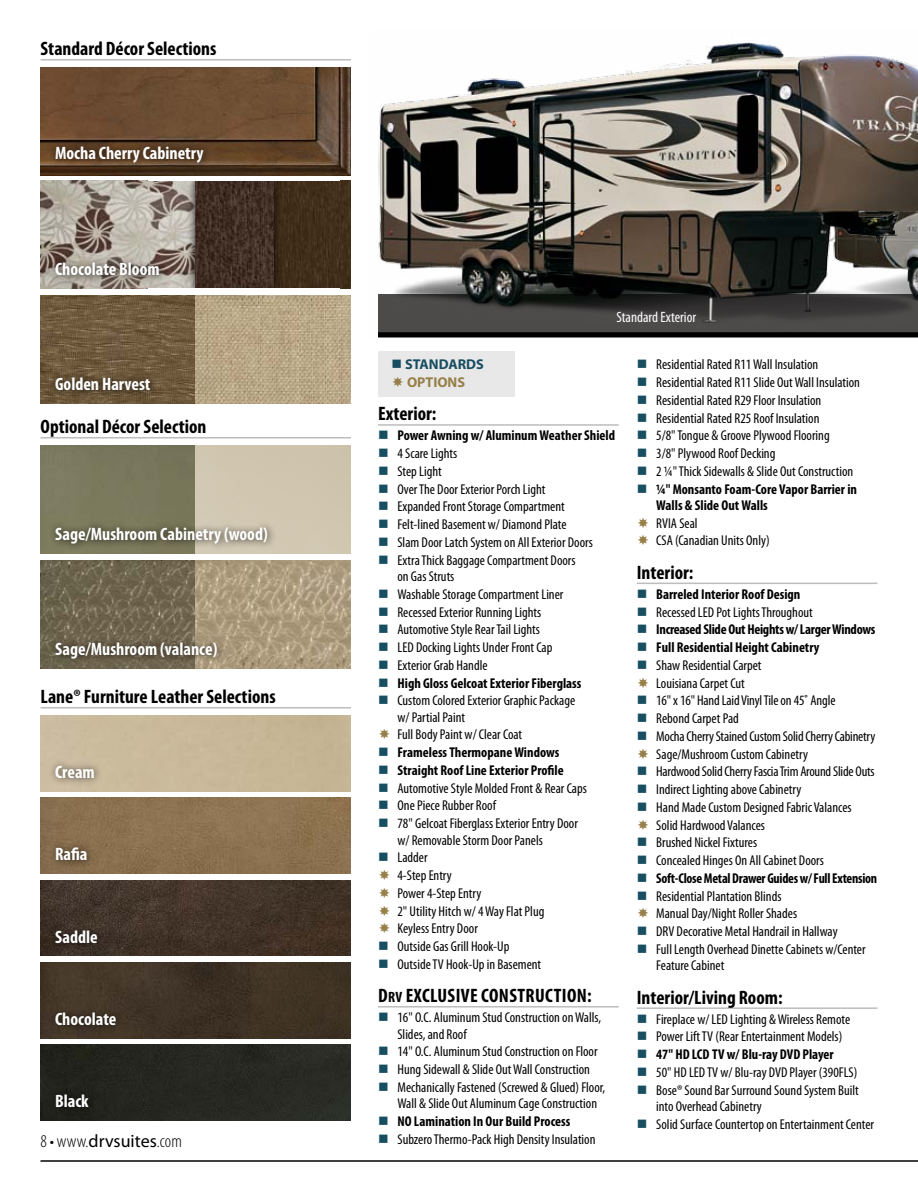
<style>
.page{position:relative;width:918px;height:1188px;background:#fff}
.page>*{position:absolute;margin:0;border:0;box-sizing:border-box;transform-origin:0 0}
.t1{font:700 condensed 19.5px "Myriad Pro";color:#000}
.t2{font:700 condensed 18px "Myriad Pro";color:#fff}
.t3{font:300 condensed 18px "Myriad Pro";letter-spacing:.01em;color:#000}
.t4{font:condensed 15px "Myriad Pro";color:#fff}
.t5{font:condensed 14.25px/17.7px "Myriad Pro";color:#000}
.t6{font:700 condensed 14.25px/17.7px "Myriad Pro";color:#000}
.t7{font:700 condensed 14.25px "Myriad Pro";letter-spacing:-.02em;color:#000}
.t8{font:700 14.25px "Myriad Pro";color:#184e62}
.t9{font:700 14.25px "Myriad Pro";color:#967f48}
.s1{font-weight:400;font-stretch:normal}
.s2{font-size:15px}
</style>
<div class="page">
<hr style="left:40px;top:1160px;width:878px;height:2px;background:#000">
<img style="left:40px;top:181px;width:311px;height:108px">
<div style="left:48px;top:256px;width:119px;height:28px;background:#000;opacity:.75"></div>
<svg style="left:186px;top:181px;width:97px;height:108px;background:#63574b"></svg>
<img style="left:196px;top:181px;width:77px;height:108px">
<svg style="left:148px;top:295px;width:191px;height:1px"></svg>
<img style="left:40px;top:963px;width:311px;height:75px">
<div style="left:48px;top:1006px;width:76px;height:28px;background:#000;opacity:.75"></div>
<img style="left:40px;top:446px;width:311px;height:108px">
<img style="left:40px;top:560px;width:311px;height:108px">
<img style="left:40px;top:296px;width:311px;height:108px">
<div style="left:49px;top:520px;width:227px;height:32px;background:#000;opacity:.75"></div>
<img style="left:40px;top:68px;width:311px;height:108px">
<img style="left:40px;top:798px;width:311px;height:75px">
<img style="left:41px;top:880px;width:310px;height:76px">
<div style="left:40px;top:1045px;width:311px;height:75px;background:#272822"></div>
<div style="left:49px;top:140px;width:163px;height:31px;background:#000;opacity:.75"></div>
<div style="left:48px;top:371px;width:110px;height:28px;background:#000;opacity:.75"></div>
<div style="left:49px;top:635px;width:176px;height:32px;background:#000;opacity:.75"></div>
<div style="left:48px;top:759px;width:55px;height:28px;background:#000;opacity:.75"></div>
<div style="left:49px;top:840px;width:46px;height:29px;background:#000;opacity:.75"></div>
<div style="left:49px;top:923px;width:56px;height:28px;background:#000;opacity:.75"></div>
<div style="left:49px;top:1087px;width:48px;height:29px;background:#1d1e18"></div>
<div style="left:378px;top:351px;width:136px;height:45px;background:#e9e8e8"></div>
<hr style="left:378px;top:424px;width:241px;height:2px;background:#bebdbd">
<hr style="left:378px;top:1006px;width:241px;height:2px;background:#bebdbd">
<hr style="left:637px;top:583px;width:241px;height:1px;background:#bebdbd">
<hr style="left:637px;top:1007px;width:241px;height:2px;background:#bebdbd">
<img style="left:378px;top:42px;width:540px;height:296px">
<hr style="left:40px;top:59px;width:311px;height:2px;background:#bebdbd">
<hr style="left:40px;top:437px;width:311px;height:2px;background:#bebdbd">
<hr style="left:40px;top:707px;width:311px;height:2px;background:#bebdbd">
<h1 class="t1" style="left:40px;top:36px;width:178px">Standard Décor Selections</h1>
<p class="t2" style="left:55px;top:142px;width:150px">Mocha Cherry Cabinetry</p>
<p class="t2" style="left:55px;top:258px;width:106px">Chocolate Bloom</p>
<p class="t2" style="left:55px;top:373px;width:97px">Golden Harvest</p>
<h1 class="t1" style="left:40px;top:414px;width:167px">Optional Décor Selection</h1>
<p class="t2" style="left:55px;top:523px;width:214px">Sage/Mushroom Cabinetry (wood)</p>
<p class="t2" style="left:55px;top:638px;width:164px">Sage/Mushroom (valance)</p>
<h1 class="t1" style="left:40px;top:684px;width:237px">Lane® Furniture Leather Selections</h1>
<p class="t2" style="left:55px;top:761px;width:41px">Cream</p>
<p class="t2" style="left:55px;top:843px;width:34px">Rafia</p>
<p class="t2" style="left:55px;top:925px;width:44px">Saddle</p>
<p class="t2" style="left:55px;top:1008px;width:63px">Chocolate</p>
<p class="t2" style="left:55px;top:1090px;width:35px">Black</p>
<p class="t3" style="left:40px;top:1131px;width:143px">8 • www.<span class="s1">drvsuites</span>.com</p>
<p class="t4" style="left:616px;top:308px;width:81px">Standard Exterior</p>
<p class="t8" style="left:405px;top:355px;width:80px">STANDARDS</p>
<p class="t9" style="left:407px;top:373px;width:60px">OPTIONS</p>
<h1 class="t1" style="left:378px;top:402px;width:60px">Exterior:</h1>
<p class="t6" style="left:397px;top:427px;width:219px">Power Awning w/ Aluminum Weather Shield</p>
<p class="t5" style="left:397px;top:444px;width:197px">4 Scare Lights<br>Step Light<br>Over The Door Exterior Porch Light<br>Expanded Front Storage Compartment<br>Felt-lined Basement w/ Diamond Plate<br>Slam Door Latch System on All Exterior Doors<br>Extra Thick Baggage Compartment Doors</p>
<p class="t5" style="left:397px;top:567px;width:167px">on Gas Struts<br>Washable Storage Compartment Liner<br>Recessed Exterior Running Lights<br>Automotive Style Rear Tail Lights<br>LED Docking Lights Under Front Cap<br>Exterior Grab Handle</p>
<p class="t6" style="left:397px;top:674px;width:186px">High Gloss Gelcoat Exterior Fiberglass</p>
<p class="t5" style="left:397px;top:692px;width:179px;line-height:16.4px">Custom Colored Exterior Graphic Package w/ Partial Paint</p>
<p class="t5" style="left:398px;top:726px;width:126px">Full Body Paint w/ Clear Coat</p>
<p class="t6" style="left:397px;top:743px;width:168px">Frameless Thermopane Windows<br>Straight Roof Line Exterior Profile</p>
<p class="t5" style="left:397px;top:779px;width:191px">Automotive Style Molded Front &amp; Rear Caps<br>One Piece Rubber Roof<br>78" Gelcoat Fiberglass Exterior Entry Door</p>
<p class="t5" style="left:397px;top:831px;width:148px">w/ Removable Storm Door Panels<br>Ladder<br>4-Step Entry<br>Power 4-Step Entry<br>2" Utility Hitch w/ 4 Way Flat Plug<br>Keyless Entry Door<br>Outside Gas Grill Hook-Up<br>Outside TV Hook-Up in Basement</p>
<h1 class="t1" style="left:378px;top:983px;width:121px">D<span class="s2">RV</span> Exclusive Constr</h1>
<h1 class="t1" style="left:535px;top:983px;width:20px">uction</h1>
<h1 class="t1" style="left:587px;top:983px;width:6px">:</h1>
<p class="t5" style="left:397px;top:1009px;width:205px;line-height:16.4px">16" O.C. Aluminum Stud Construction on Walls,<br>Slides, and Roof</p>
<p class="t5" style="left:397px;top:1043px;width:209px">14" O.C. Aluminum Stud Construction on Floor<br>Hung Sidewall &amp; Slide Out Wall Construction<br>Mechanically Fastened (Screwed &amp; Glued) Floor,</p>
<p class="t5" style="left:397px;top:1094px;width:201px">Wall &amp; Slide Out Aluminum Cage Construction</p>
<p class="t6" style="left:397px;top:1112px;width:174px">NO Lamination In Our Build Process</p>
<p class="t5" style="left:397px;top:1130px;width:200px">Subzero Thermo-Pack High Density Insulation</p>
<p class="t5" style="left:656px;top:356px;width:205px">Residential Rated R11 Wall Insulation Residential Rated R11 Slide Out Wall Insulation Residential Rated R29 Floor Insulation Residential Rated R25 Roof Insulation<br>5/8" Tongue &amp; Groove Plywood Flooring<br>3/8" Plywood Roof Decking<br>2 ¼" Thick Sidewalls &amp; Slide Out Construction</p>
<p class="t6" style="left:656px;top:480px;width:202px;line-height:16.4px">¼" Monsanto Foam-Core Vapor Barrier in<br>Walls &amp; Slide Out Walls</p>
<p class="t5" style="left:656px;top:514px;width:115px">RVIA Seal<br>CSA (Canadian Units Only)</p>
<h1 class="t1" style="left:637px;top:560px;width:58px">Interior:</h1>
<p class="t6" style="left:656px;top:585px;width:146px">Barreled Interior Roof Design</p>
<p class="t5" style="left:656px;top:603px;width:158px">Recessed LED Pot Lights Throughout</p>
<p class="t6" style="left:656px;top:620px;width:221px">Increased Slide Out Heights w/ Larger Windows<br>Full Residential Height Cabinetry</p>
<p class="t5" style="left:656px;top:656px;width:221px">Shaw Residential Carpet<br>Louisiana Carpet Cut<br>16" x 16" Hand Laid Vinyl Tile on 45˚ Angle<br>Rebond Carpet Pad<br>Mocha Cherry Stained Custom Solid Cherry Cabinetry Sage/Mushroom Custom Cabinetry<br>Hardwood Solid Cherry Fascia Trim Around Slide Outs Indirect Lighting above Cabinetry<br>Hand Made Custom Designed Fabric Valances Solid Hardwood Valances<br>Brushed Nickel Fixtures<br>Concealed Hinges On All Cabinet Doors</p>
<p class="t7" style="left:656px;top:869px;width:222px">Soft-Close Metal Drawer Guides w/ Full Extension</p>
<p class="t5" style="left:656px;top:887px;width:211px">Residential Plantation Blinds<br>Manual Day/Night Roller Shades<br>DRV Decorative Metal Handrail in Hallway<br>Full Length Overhead Dinette Cabinets w/Center</p>
<p class="t5" style="left:656px;top:957px;width:70px">Feature Cabinet</p>
<h1 class="t1" style="left:637px;top:985px;width:147px">Interior/Living Room:</h1>
<p class="t5" style="left:656px;top:1010px;width:195px">Fireplace w/ LED Lighting &amp; Wireless Remote<br>Power Lift TV (Rear Entertainment Models)</p>
<p class="t6" style="left:656px;top:1045px;width:179px">47" HD LCD TV w/ Blu-ray DVD Player</p>
<p class="t5" style="left:656px;top:1063px;width:204px">50" HD LED TV w/ Blu-ray DVD Player (390FLS)<br>Bose® Sound Bar Surround Sound System Built</p>
<p class="t5" style="left:656px;top:1097px;width:219px">into Overhead Cabinetry<br>Solid Surface Countertop on Entertainment Center</p>
</div>
